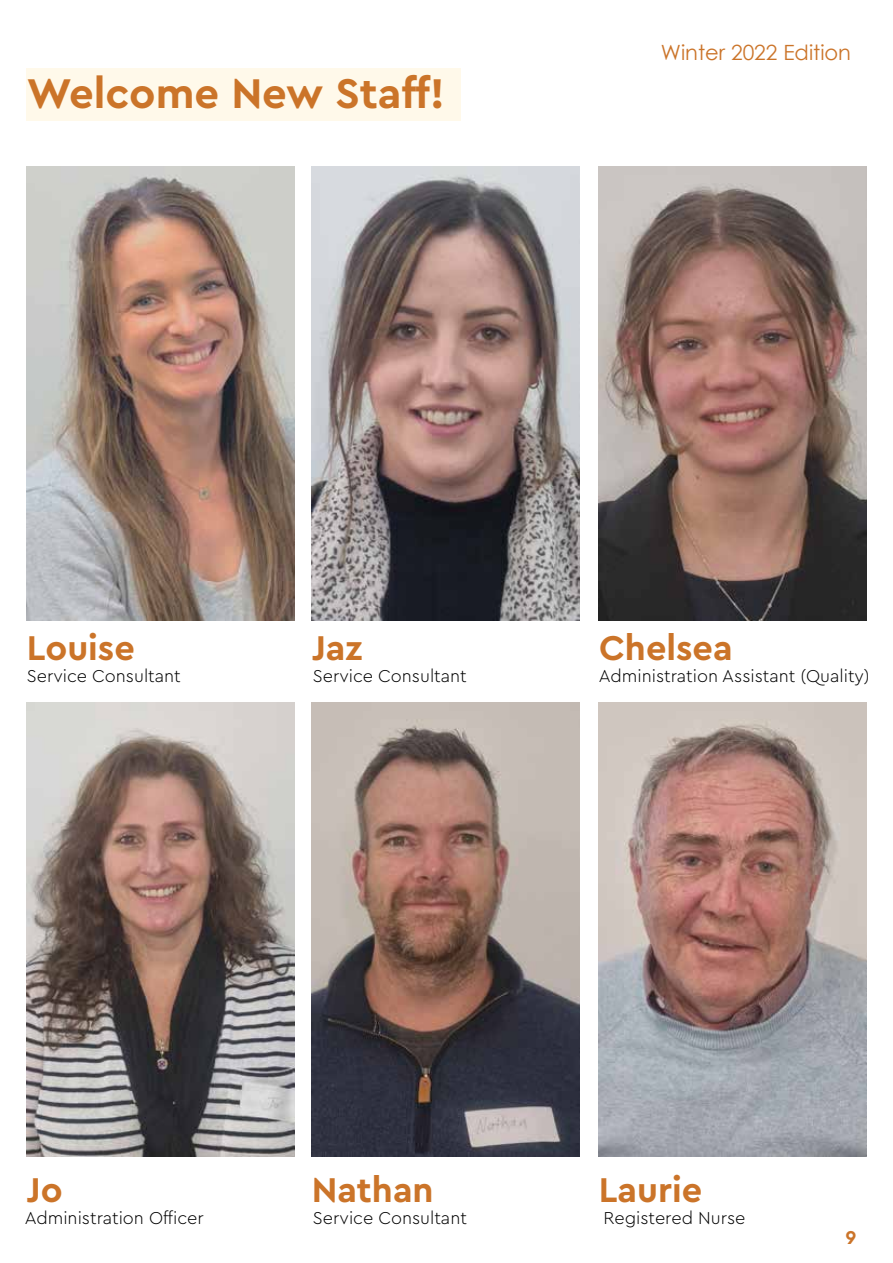
<style>
.page{position:relative;width:893px;height:1263px;background:#fff}
.page>*{position:absolute;margin:0;border:0;box-sizing:border-box;transform-origin:0 0}
.t1{font:700 43.5px "Cera Pro";color:#cb7429}
.t2{font:700 36px "Cera Pro";color:#cb7429}
.t3{font:21px "Century Gothic";color:#cb7429}
.t4{font:700 19.5px "Cera Pro";color:#cb7429}
.t5{font:300 18px "Cera Pro";color:#000}
</style>
<div class="page">
<img style="left:27px;top:166px;width:268px;height:455px">
<img style="left:312px;top:166px;width:268px;height:455px">
<img style="left:599px;top:166px;width:268px;height:455px">
<img style="left:27px;top:702px;width:268px;height:455px">
<img style="left:312px;top:702px;width:268px;height:455px">
<img style="left:599px;top:702px;width:268px;height:455px">
<div style="left:27px;top:68px;width:434px;height:52px;background:#fff9ea"></div>
<h1 class="t1" style="left:27px;top:64px;width:420px">Welcome New Staff!</h1>
<p class="t3" style="left:661px;top:38px;width:192px">Winter 2022 Edition</p>
<h2 class="t2" style="left:27px;top:624px;width:110px">Louise</h2>
<h2 class="t2" style="left:312px;top:624px;width:52px">Jaz</h2>
<h2 class="t2" style="left:599px;top:624px;width:135px">Chelsea</h2>
<p class="t5" style="left:27px;top:664px;width:155px">Service Consultant</p>
<p class="t5" style="left:313px;top:664px;width:155px">Service Consultant</p>
<p class="t5" style="left:599px;top:664px;width:272px">Administration Assistant (Quality)</p>
<h2 class="t2" style="left:27px;top:1165px;width:37px">Jo</h2>
<h2 class="t2" style="left:312px;top:1165px;width:123px">Nathan</h2>
<h2 class="t2" style="left:599px;top:1165px;width:105px">Laurie</h2>
<p class="t5" style="left:25px;top:1205px;width:181px">Administration Officer</p>
<p class="t5" style="left:313px;top:1205px;width:155px">Service Consultant</p>
<p class="t5" style="left:604px;top:1205px;width:143px">Registered Nurse</p>
<p class="t4" style="left:845px;top:1224px;width:12px">9</p>
</div>
